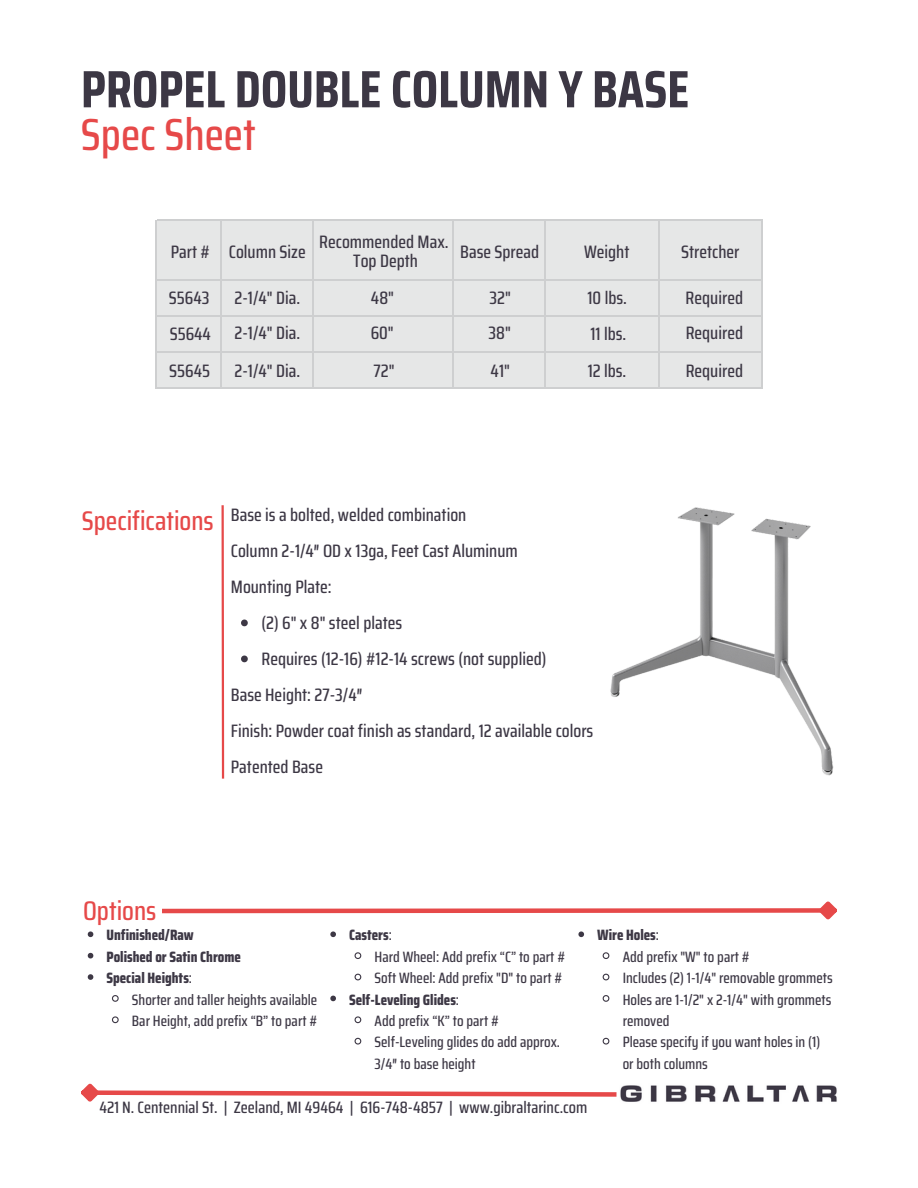
<style>
.page{position:relative;width:918px;height:1188px;background:#fff}
.page>*{position:absolute;margin:0;border:0;box-sizing:border-box;transform-origin:0 0}
.t1{font:700 52.5px "Saira Condensed";color:#3c3744}
.t2{font:500 45px "Saira Condensed";color:#e64949}
.t3{font:500 27px "Saira Condensed";color:#e64949}
.t4{font:500 18px "Saira Condensed";color:#3d3845}
.t5{font:500 16.5px "Saira Condensed";color:#3c3744}
.t6{font:500 15px/21.3px "Saira Condensed";color:#3d3845}
.t7{font:800 15px "Saira Condensed";color:#3d3845}
.s1{font-weight:500}
</style>
<div class="page">
<svg style="left:81px;top:1083px;width:536px;height:19px"></svg>
<svg style="left:162px;top:901px;width:675px;height:19px"></svg>
<div style="left:157px;top:220px;width:604px;height:169px;background:#e6e7e7"></div>
<hr style="left:452px;top:220px;width:2px;height:169px;background:#cecfd0">
<hr style="left:156px;top:279px;width:606px;height:1px;background:#cecfd0">
<hr style="left:156px;top:315px;width:606px;height:1px;background:#cecfd0">
<hr style="left:156px;top:351px;width:606px;height:1px;background:#cecfd0">
<hr style="left:544px;top:220px;width:1px;height:169px;background:#cecfd0">
<hr style="left:312px;top:221px;width:1px;height:167px;background:#cecfd0">
<hr style="left:220px;top:220px;width:1px;height:169px;background:#cecfd0">
<hr style="left:659px;top:220px;width:1px;height:169px;background:#cecfd0">
<hr style="left:761px;top:220px;width:1px;height:169px;background:#cecfd0">
<hr style="left:156px;top:388px;width:606px;height:1px;background:#cecfd0">
<hr style="left:157px;top:220px;width:605px;height:1px;background:#cecfd0">
<hr style="left:156px;top:220px;width:1px;height:169px;background:#cecfd0">
<img style="left:610px;top:507px;width:224px;height:269px">
<svg style="left:88px;top:931px;width:5px;height:6px"></svg>
<svg style="left:88px;top:953px;width:5px;height:5px"></svg>
<svg style="left:88px;top:974px;width:5px;height:6px"></svg>
<svg style="left:111px;top:995px;width:8px;height:7px"></svg>
<svg style="left:111px;top:1016px;width:8px;height:8px"></svg>
<svg style="left:578px;top:931px;width:6px;height:6px"></svg>
<svg style="left:602px;top:952px;width:8px;height:7px"></svg>
<svg style="left:602px;top:973px;width:8px;height:8px"></svg>
<svg style="left:602px;top:995px;width:8px;height:7px"></svg>
<svg style="left:602px;top:1037px;width:8px;height:8px"></svg>
<svg style="left:330px;top:931px;width:6px;height:6px"></svg>
<svg style="left:354px;top:952px;width:8px;height:7px"></svg>
<svg style="left:354px;top:973px;width:8px;height:8px"></svg>
<svg style="left:330px;top:996px;width:6px;height:5px"></svg>
<svg style="left:354px;top:1016px;width:8px;height:8px"></svg>
<svg style="left:354px;top:1037px;width:8px;height:8px"></svg>
<hr style="left:222px;top:505px;width:2px;height:274px;background:#e64949">
<svg style="left:241px;top:620px;width:7px;height:6px"></svg>
<svg style="left:241px;top:656px;width:7px;height:6px"></svg>
<img style="left:620px;top:1085px;width:217px;height:17px">
<p class="t1" style="left:81px;top:48px;width:610px">PROPEL DOUBLE COLUMN Y BASE</p>
<p class="t2" style="left:81px;top:99px;width:176px">Spec Sheet</p>
<p class="t4" style="left:171px;top:238px;width:41px">Part #</p>
<p class="t4" style="left:229px;top:238px;width:78px">Column Size</p>
<p class="t4" style="left:319px;top:228px;width:131px">Recommended Max.</p>
<p class="t4" style="left:353px;top:247px;width:66px">Top Depth</p>
<p class="t4" style="left:460px;top:238px;width:81px">Base Spread</p>
<p class="t4" style="left:584px;top:238px;width:47px">Weight</p>
<p class="t4" style="left:681px;top:238px;width:60px">Stretcher</p>
<p class="t4" style="left:169px;top:284px;width:42px">S5643</p>
<p class="t4" style="left:235px;top:284px;width:67px">2-1/4" Dia.</p>
<p class="t4" style="left:371px;top:284px;width:25px">48"</p>
<p class="t4" style="left:490px;top:284px;width:23px">32"</p>
<p class="t4" style="left:588px;top:284px;width:41px">10 lbs.</p>
<p class="t4" style="left:686px;top:284px;width:59px">Required</p>
<p class="t4" style="left:170px;top:319px;width:43px">S5644</p>
<p class="t4" style="left:235px;top:319px;width:67px">2-1/4" Dia.</p>
<p class="t4" style="left:371px;top:319px;width:25px">60"</p>
<p class="t4" style="left:489px;top:319px;width:24px">38"</p>
<p class="t4" style="left:590px;top:319px;width:37px">11 lbs.</p>
<p class="t4" style="left:686px;top:319px;width:59px">Required</p>
<p class="t4" style="left:169px;top:356px;width:42px">S5645</p>
<p class="t4" style="left:235px;top:356px;width:67px">2-1/4" Dia.</p>
<p class="t4" style="left:373px;top:356px;width:23px">72"</p>
<p class="t4" style="left:491px;top:356px;width:21px">41"</p>
<p class="t4" style="left:588px;top:356px;width:40px">12 lbs.</p>
<p class="t4" style="left:686px;top:356px;width:59px">Required</p>
<p class="t3" style="left:82px;top:499px;width:133px">Specifications</p>
<p class="t4" style="left:231px;top:500px;width:237px">Base is a bolted, welded combination</p>
<p class="t4" style="left:231px;top:536px;width:288px">Column 2-1/4″ OD x 13ga, Feet Cast Aluminum</p>
<p class="t4" style="left:231px;top:572px;width:102px">Mounting Plate:</p>
<p class="t4" style="left:261px;top:608px;width:142px">(2) 6" x 8" steel plates</p>
<p class="t4" style="left:261px;top:644px;width:286px">Requires (12-16) #12-14 screws (not supplied)</p>
<p class="t4" style="left:231px;top:680px;width:133px">Base Height: 27-3/4″</p>
<p class="t4" style="left:231px;top:716px;width:364px">Finish: Powder coat finish as standard, 12 available colors</p>
<p class="t4" style="left:231px;top:752px;width:94px">Patented Base</p>
<p class="t3" style="left:83px;top:889px;width:75px">Options</p>
<p class="t7" style="left:106px;top:923px;width:89px">Unfinished/Raw</p>
<p class="t7" style="left:106px;top:945px;width:136px">Polished or Satin Chrome</p>
<p class="t7" style="left:106px;top:966px;width:87px">Special Heights<span class="s1">:</span></p>
<p class="t6" style="left:132px;top:989px;width:187px">Shorter and taller heights available</p>
<p class="t6" style="left:132px;top:1010px;width:187px">Bar Height, add prefix “B” to part #</p>
<p class="t7" style="left:349px;top:923px;width:44px">Casters<span class="s1">:</span></p>
<p class="t6" style="left:375px;top:946px;width:192px">Hard Wheel: Add prefix “C” to part #</p>
<p class="t6" style="left:375px;top:967px;width:189px">Soft Wheel: Add prefix "D" to part #</p>
<p class="t7" style="left:349px;top:988px;width:111px">Self-Leveling Glides<span class="s1">:</span></p>
<p class="t6" style="left:375px;top:1010px;width:126px">Add prefix “K” to part #</p>
<p class="t6" style="left:375px;top:1031px;width:187px">Self-Leveling glides do add approx.<br>3/4″ to base height</p>
<p class="t7" style="left:597px;top:923px;width:63px">Wire Holes<span class="s1">:</span></p>
<p class="t6" style="left:623px;top:946px;width:129px">Add prefix "W" to part #</p>
<p class="t6" style="left:623px;top:967px;width:211px">Includes (2) 1-1/4" removable grommets</p>
<p class="t6" style="left:623px;top:989px;width:210px">Holes are 1-1/2" x 2-1/4" with grommets removed</p>
<p class="t6" style="left:623px;top:1031px;width:199px">Please specify if you want holes in (1) or both columns</p>
<p class="t5" style="left:99px;top:1095px;width:489px">421 N. Centennial St. | Zeeland, MI 49464 | 616-748-4857 | www.gibraltarinc.com</p>
</div>
